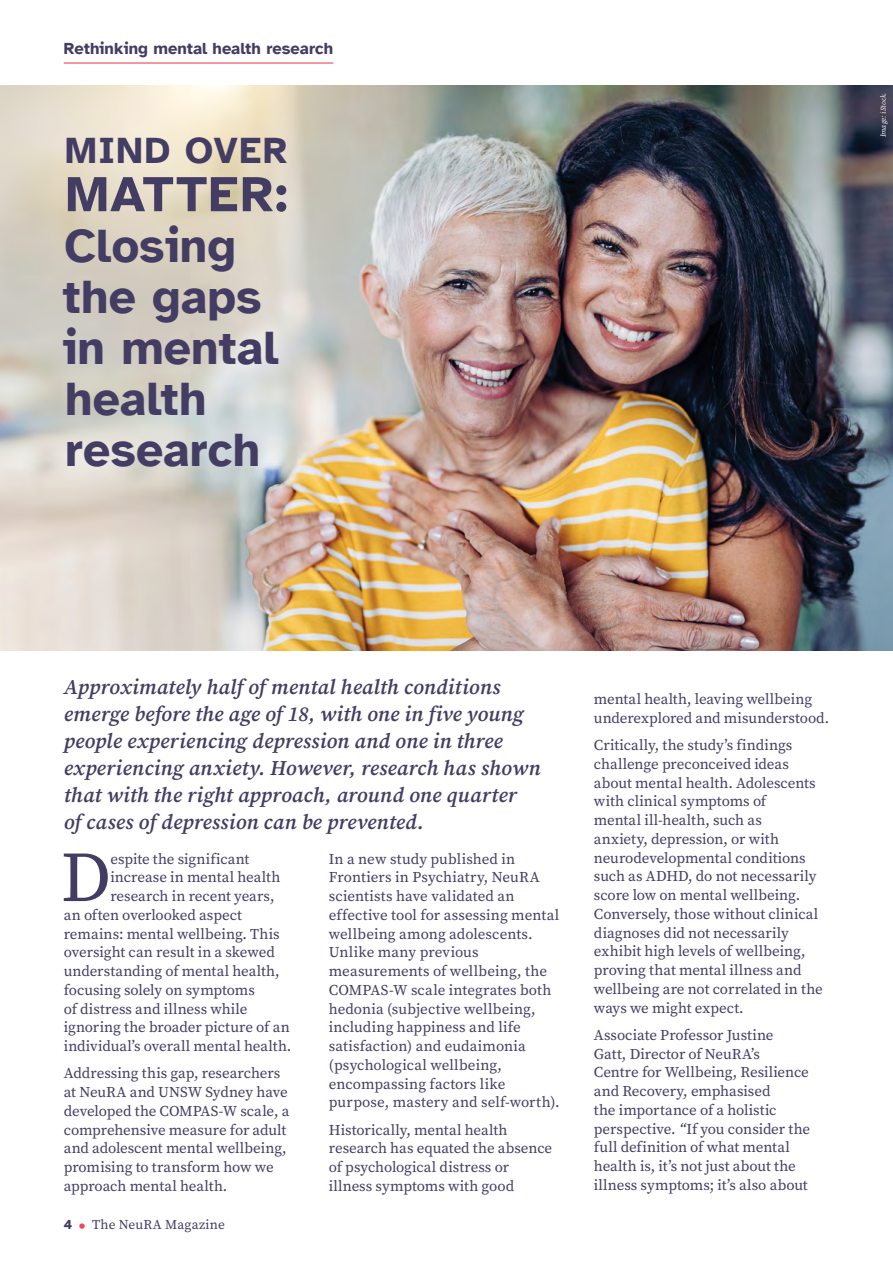
<style>
.page{position:relative;width:893px;height:1263px;background:#fff}
.page>*{position:absolute;margin:0;border:0;box-sizing:border-box;transform-origin:0 0}
.t1{font:71.1px "Source Serif Pro";color:#443d63}
.t2{font:700 51px "Atkinson Hyperlegible";letter-spacing:.03em;color:#443d63}
.t3{font:700 48px/51px "Atkinson Hyperlegible";color:#443d63}
.t4{font:700 37.5px "Atkinson Hyperlegible";letter-spacing:.035em;color:#443d63}
.t5{font:italic 600 21px/27px "Source Serif Pro";letter-spacing:.005em;color:#443d63}
.t6{font:700 16.5px "Atkinson Hyperlegible";color:#443d63}
.t7{font:15px/18.8px "Source Serif Pro";letter-spacing:-.005em;color:#443d63}
.t8{font:13.5px "Source Serif Pro";letter-spacing:.02em;color:#443d63}
.t9{font:italic 7.5px "Source Serif Pro";letter-spacing:.015em;color:#fff}
.s1{font-family:"Atkinson Hyperlegible";font-weight:700}
.s2{font-size:24px;color:#ef4659}
.s3{font-weight:600;font-style:italic}
</style>
<div class="page">
<hr style="left:64px;top:62px;width:269px;height:2px;background:#ef4659">
<img style="left:0;top:85px;width:893px;height:566px">
<p class="t6" style="left:64px;top:39px;width:271px">Rethinking mental health research</p>
<h3 class="t4" style="left:65px;top:128px;width:224px">MIND OVER</h3>
<h2 class="t2" style="left:66px;top:164px;width:223px">MATTER:</h2>
<h3 class="t3" style="left:62px;top:220px;width:218px">Closing the gaps in mental health research</h3>
<p class="t9" style="left:879px;top:137px;width:46px;rotate:-90deg">Image: iStock.</p>
<p class="t5" style="left:64px;top:674px;width:478px">Approximately half of mental health conditions emerge before the age of 18, with one in five young people experiencing depression and one in three experiencing anxiety. However, research has shown that with the right approach, around one quarter<br>of cases of depression can be prevented.</p>
<h1 class="t1" style="left:61px;top:830px;width:52px">D</h1>
<p class="t7" style="left:110px;top:849px;width:141px">espite the significant</p>
<p class="t7" style="left:110px;top:868px;width:171px">increase in mental health</p>
<p class="t7" style="left:110px;top:887px;width:166px">research in recent years,</p>
<p class="t7" style="left:64px;top:905px;width:180px">an often overlooked aspect</p>
<p class="t7" style="left:64px;top:924px;width:217px">remains: mental wellbeing. This</p>
<p class="t7" style="left:64px;top:943px;width:213px">oversight can result in a skewed</p>
<p class="t7" style="left:64px;top:962px;width:217px">understanding of mental health,</p>
<p class="t7" style="left:64px;top:980px;width:193px">focusing solely on symptoms</p>
<p class="t7" style="left:64px;top:999px;width:185px">of distress and illness while</p>
<p class="t7" style="left:64px;top:1018px;width:227px">ignoring the broader picture of an</p>
<p class="t7" style="left:64px;top:1037px;width:229px">individual’s overall mental health.</p>
<p class="t7" style="left:64px;top:1064px;width:227px">Addressing this gap, researchers at NeuRA and UNSW Sydney have developed the COMPAS-W scale, a comprehensive measure for adult and adolescent mental wellbeing, promising to transform how we approach mental health.</p>
<p class="t8" style="left:64px;top:1216px;width:163px"><span class="s1">4</span> <span class="s2">•</span> The NeuRA Magazine</p>
<p class="t7" style="left:329px;top:849px;width:232px">In a new study published in<br>Frontiers in Psychiatry, NeuRA scientists have validated an effective tool for assessing mental wellbeing among adolescents.<br>Unlike many previous measurements of wellbeing, the<br>COMPAS-W scale integrates both hedonia (subjective wellbeing, including happiness and life satisfaction) and eudaimonia (psychological wellbeing, encompassing factors like purpose, mastery and self-worth).</p>
<p class="t7" style="left:329px;top:1120px;width:225px">Historically, mental health research has equated the absence of psychological distress or illness symptoms with good</p>
<p class="t7" style="left:594px;top:690px;width:237px">mental health, leaving wellbeing underexplored and misunderstood.</p>
<p class="t7" style="left:594px;top:736px;width:231px">Critically, the study’s findings challenge preconceived ideas about mental health. Adolescents with clinical symptoms of<br>mental ill-health, such as<br>anxiety, depression, or with neurodevelopmental conditions such as ADHD, do not necessarily score low on mental wellbeing.<br>Conversely, those without clinical diagnoses did not necessarily exhibit high levels of wellbeing, proving that mental illness and wellbeing are not correlated in the ways we might expect.</p>
<p class="t7" style="left:594px;top:1025px;width:218px">Associate Professor Justine<br>Gatt, Director of NeuRA’s<br>Centre for Wellbeing, Resilience and Recovery, emphasised<br>the importance of a holistic perspective. <span class="s3">“</span>If you consider the full definition of what mental health is, it’s not just about the illness symptoms; it’s also about</p>
</div>
